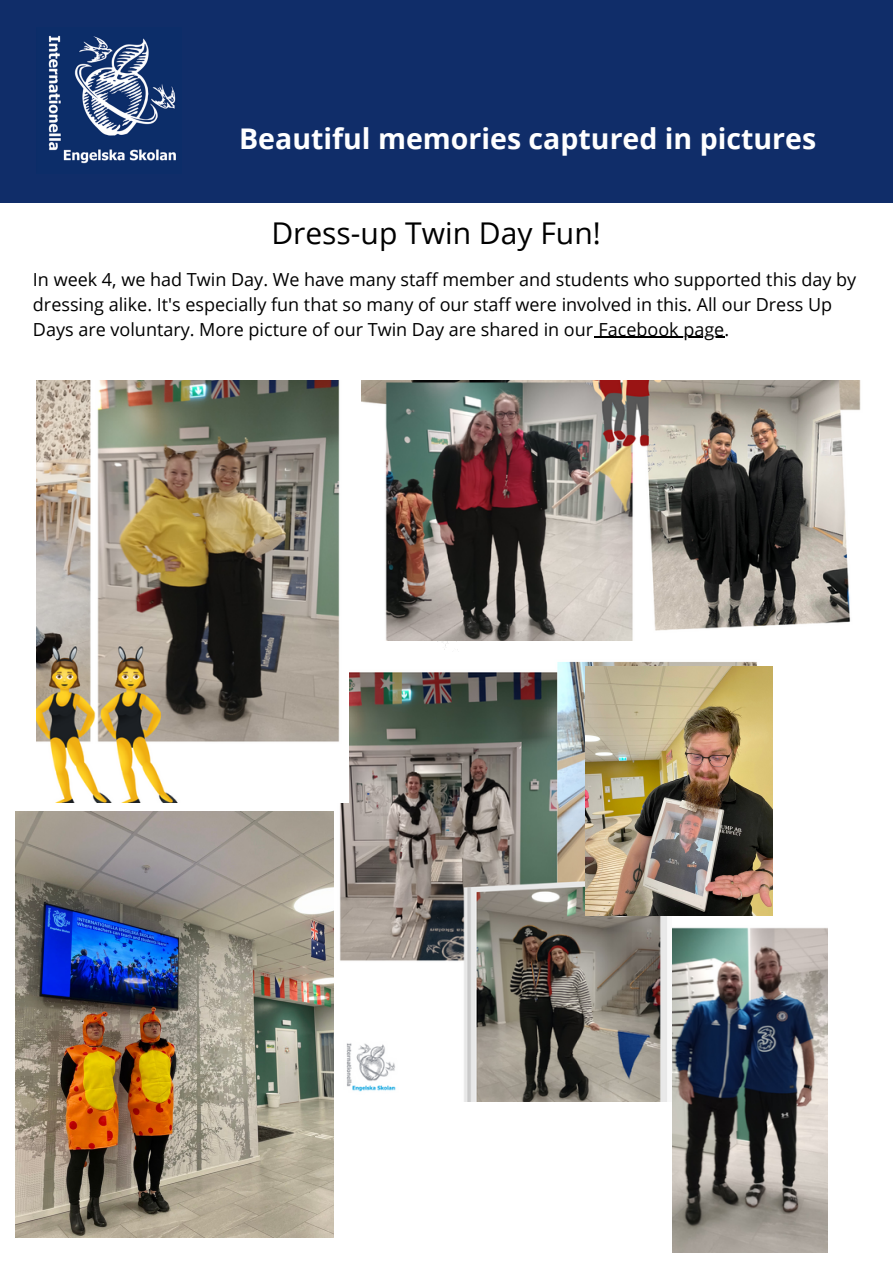
<style>
.page{position:relative;width:893px;height:1264px;background:#fff}
.page>*{position:absolute;margin:0;border:0;box-sizing:border-box;transform-origin:0 0}
.t1{font:30px "Open Sans";color:#000}
.t2{font:700 28.5px "Open Sans";color:#fff}
.t3{font:18px/24.8px "Open Sans";color:#000}
</style>
<div class="page">
<div style="left:0;top:0;width:892px;height:203px;background:#102d69"></div>
<img style="left:427px;top:640px;width:38px;height:10px">
<img style="left:48px;top:35px;width:128px;height:129px">
<img style="left:361px;top:380px;width:500px;height:260px">
<img style="left:340px;top:661px;width:433px;height:440px">
<img style="left:672px;top:916px;width:155px;height:336px">
<img style="left:37px;top:380px;width:311px;height:422px">
<hr style="left:593px;top:337px;width:131px;height:1px;background:#000">
<img style="left:586px;top:666px;width:186px;height:249px">
<img style="left:15px;top:811px;width:319px;height:426px">
<p class="t2" style="left:239px;top:119px;width:578px">Beautiful memories captured in pictures</p>
<p class="t1" style="left:271px;top:212px;width:331px">Dress-up Twin Day Fun!</p>
<p class="t3" style="left:33px;top:267px;width:824px">In week 4, we had Twin Day. We have many staff member and students who supported this day by dressing alike. It's especially fun that so many of our staff were involved in this. All our Dress Up<br>Days are voluntary. More picture of our Twin Day are shared in our Facebook page.</p>
</div>
